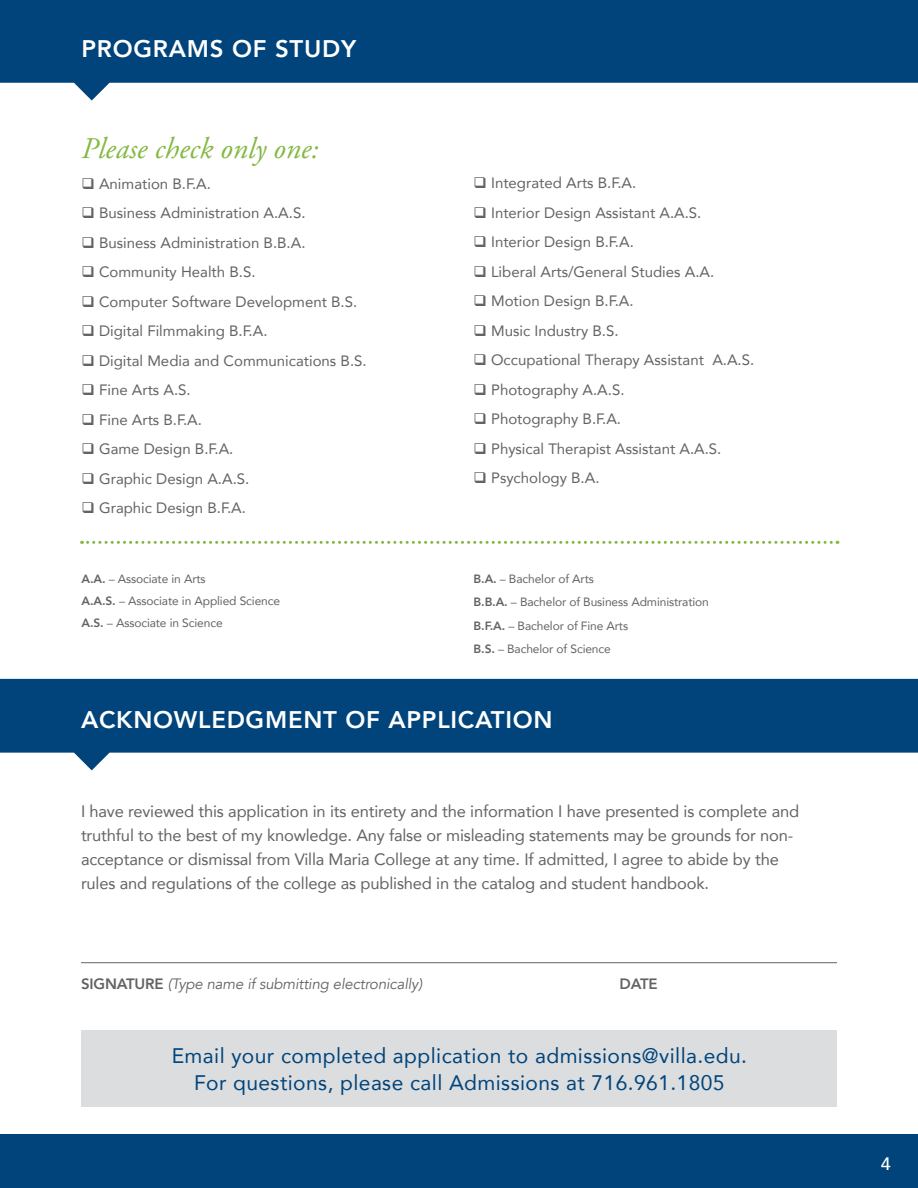
<style>
.page{position:relative;width:918px;height:1188px;background:#fff}
.page>*{position:absolute;margin:0;border:0;box-sizing:border-box;transform-origin:0 0}
.t1{font:italic 30px "Adobe Garamond Pro";color:#83b843}
.t2{font:800 24px "Avenir";letter-spacing:.03em;color:#fff}
.t3{font:21px/27px "Avenir";letter-spacing:.02em;color:#00447b;text-align:center}
.t4{font:500 18px "Avenir";color:#fff}
.t5{font:16.5px/24px "Avenir";letter-spacing:-.01em;color:#636366}
.t6{font:15px "Avenir";color:#636366}
.t7{font:italic 15px "Avenir";letter-spacing:-.01em;color:#636366}
.t8{font:800 15px "Avenir";color:#636366}
.t9{font:12px "Avenir";letter-spacing:-.01em;color:#636366}
.s1{font-weight:800}
.s2{font-weight:800;font-style:normal}
</style>
<div class="page">
<svg style="left:0;top:679px;width:918px;height:91px;fill:#00447b"></svg>
<div style="left:0;top:1134px;width:918px;height:54px;background:#00447b"></div>
<svg style="left:0;top:0;width:918px;height:101px;fill:#00447b"></svg>
<div style="left:81px;top:1030px;width:756px;height:77px;background:#dcdddf"></div>
<hr style="left:81px;top:962px;width:756px;height:1px;background:#636366">
<svg style="left:82px;top:541px;width:756px;height:3px"></svg>
<p class="t2" style="left:82px;top:30px;width:276px">PROGRAMS OF STUDY</p>
<p class="t1" style="left:82px;top:131px;width:239px">Please check only one:</p>
<p class="t6" style="left:82px;top:172px;width:131px">❑ Animation B.F.A.</p>
<p class="t6" style="left:82px;top:201px;width:226px">❑ Business Administration A.A.S.</p>
<p class="t6" style="left:82px;top:231px;width:226px">❑ Business Administration B.B.A.</p>
<p class="t6" style="left:82px;top:260px;width:176px">❑ Community Health B.S.</p>
<p class="t6" style="left:82px;top:290px;width:277px">❑ Computer Software Development B.S.</p>
<p class="t6" style="left:82px;top:319px;width:188px">❑ Digital Filmmaking B.F.A.</p>
<p class="t6" style="left:82px;top:349px;width:287px">❑ Digital Media and Communications B.S.</p>
<p class="t6" style="left:82px;top:378px;width:111px">❑ Fine Arts A.S.</p>
<p class="t6" style="left:82px;top:408px;width:122px">❑ Fine Arts B.F.A.</p>
<p class="t6" style="left:82px;top:437px;width:153px">❑ Game Design B.F.A.</p>
<p class="t6" style="left:82px;top:467px;width:169px">❑ Graphic Design A.A.S.</p>
<p class="t6" style="left:82px;top:496px;width:166px">❑ Graphic Design B.F.A.</p>
<p class="t9" style="left:82px;top:569px;width:126px"><span class="s1">A.A.</span> – Associate in Arts</p>
<p class="t9" style="left:82px;top:591px;width:200px"><span class="s1">A.A.S.</span> – Associate in Applied Science</p>
<p class="t9" style="left:82px;top:613px;width:143px"><span class="s1">A.S.</span> – Associate in Science</p>
<p class="t6" style="left:474px;top:171px;width:164px">❑ Integrated Arts B.F.A.</p>
<p class="t6" style="left:474px;top:200px;width:229px">❑ Interior Design Assistant A.A.S.</p>
<p class="t6" style="left:474px;top:230px;width:162px">❑ Interior Design B.F.A.</p>
<p class="t6" style="left:474px;top:259px;width:242px">❑ Liberal Arts/General Studies A.A.</p>
<p class="t6" style="left:474px;top:289px;width:161px">❑ Motion Design B.F.A.</p>
<p class="t6" style="left:474px;top:318px;width:147px">❑ Music Industry B.S.</p>
<p class="t6" style="left:474px;top:348px;width:282px">❑ Occupational Therapy Assistant A.A.S.</p>
<p class="t6" style="left:474px;top:377px;width:152px">❑ Photography A.A.S.</p>
<p class="t6" style="left:474px;top:407px;width:149px">❑ Photography B.F.A.</p>
<p class="t6" style="left:474px;top:436px;width:249px">❑ Physical Therapist Assistant A.A.S.</p>
<p class="t6" style="left:474px;top:466px;width:127px">❑ Psychology B.A.</p>
<p class="t9" style="left:474px;top:569px;width:122px"><span class="s1">B.A.</span> – Bachelor of Arts</p>
<p class="t9" style="left:474px;top:593px;width:237px"><span class="s1">B.B.A.</span> – Bachelor of Business Administration</p>
<p class="t9" style="left:474px;top:616px;width:156px"><span class="s1">B.F.A.</span> – Bachelor of Fine Arts</p>
<p class="t9" style="left:474px;top:639px;width:139px"><span class="s1">B.S.</span> – Bachelor of Science</p>
<p class="t2" style="left:81px;top:701px;width:473px">ACKNOWLEDGMENT OF APPLICATION</p>
<p class="t5" style="left:81px;top:799px;width:720px">I have reviewed this application in its entirety and the information I have presented is complete and truthful to the best of my knowledge. Any false or misleading statements may be grounds for non&shy;acceptance or dismissal from Villa Maria College at any time. If admitted, I agree to abide by the rules and regulations of the college as published in the catalog and student handbook.</p>
<p class="t7" style="left:81px;top:974px;width:343px"><span class="s2">SIGNATURE</span> (Type name if submitting electronically)</p>
<p class="t8" style="left:619px;top:972px;width:40px">DATE</p>
<p class="t3" style="left:172px;top:1041px;width:577px">Email your completed application to admissions@villa.edu.<br>For questions, please call Admissions at 716.961.1805</p>
<p class="t4" style="left:881px;top:1148px;width:12px">4</p>
</div>
